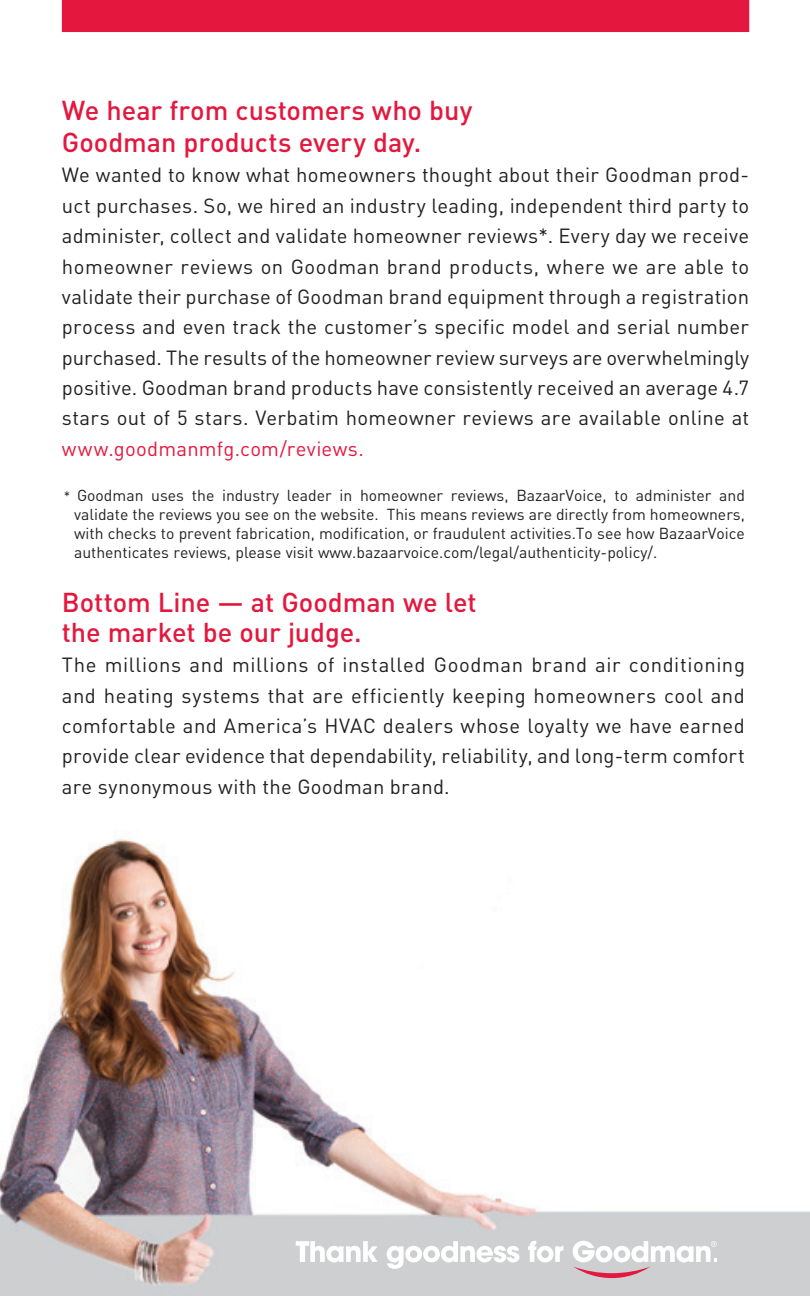
<style>
.page{position:relative;width:810px;height:1296px;background:#fff}
.page>*{position:absolute;margin:0;border:0;box-sizing:border-box;transform-origin:0 0}
.t1{font:500 27px/30.4px "DIN Pro";color:#e4183e}
.t2{font:20.25px/30.4px "DIN Pro";letter-spacing:.015em;color:#231f20;text-align:justify}
.t3{font:20.25px "DIN Pro";letter-spacing:.01em;color:#e4183e}
.t4{font:15.75px/18.9px "DIN Pro";color:#231f20;text-align:justify}
.s1{font-size:13.5px}
</style>
<div class="page">
<img style="left:0;top:839px;width:810px;height:457px">
<div style="left:62px;top:0;width:687px;height:32px;background:#e4183e"></div>
<svg style="left:296px;top:1241px;width:82px;height:21px"></svg>
<svg style="left:387px;top:1241px;width:132px;height:28px"></svg>
<svg style="left:528px;top:1241px;width:36px;height:21px"></svg>
<svg style="left:573px;top:1241px;width:144px;height:37px"></svg>
<h1 class="t1" style="left:62px;top:91px;width:412px;line-height:32.4px">We hear from customers who buy<br>Goodman products every day.</h1>
<p class="t2" style="left:62px;top:158px;width:689px">We wanted to know what homeowners thought about their Goodman prod&shy;uct purchases. So, we hired an industry leading, independent third party to administer, collect and validate homeowner reviews*. Every day we receive homeowner reviews on Goodman brand products, where we are able to validate their purchase of Goodman brand equipment through a registration process and even track the customer’s specific model and serial number purchased. The results of the homeowner review surveys are overwhelmingly positive. Goodman brand products have consistently received an average 4.7 stars out of 5 stars. Verbatim homeowner reviews are available online at</p>
<p class="t3" style="left:62px;top:433px;width:304px">www.goodmanmfg.com/reviews.</p>
<p class="t4" style="left:74px;top:485px;width:672px;text-indent:-10px"><span class="s1">*</span> Goodman uses the industry leader in homeowner reviews, BazaarVoice, to administer and validate the reviews you see on the website. This means reviews are directly from homeowners, with checks to prevent fabrication, modification, or fraudulent activities.To see how BazaarVoice authenticates reviews, please visit www.bazaarvoice.com/legal/authenticity-policy/.</p>
<h1 class="t1" style="left:62px;top:584px;width:416px">Bottom Line — at Goodman we let the market be our judge.</h1>
<p class="t2" style="left:62px;top:648px;width:685px">The millions and millions of installed Goodman brand air conditioning and heating systems that are efficiently keeping homeowners cool and comfortable and America’s HVAC dealers whose loyalty we have earned provide clear evidence that dependability, reliability, and long-term comfort are synonymous with the Goodman brand.</p>
</div>
